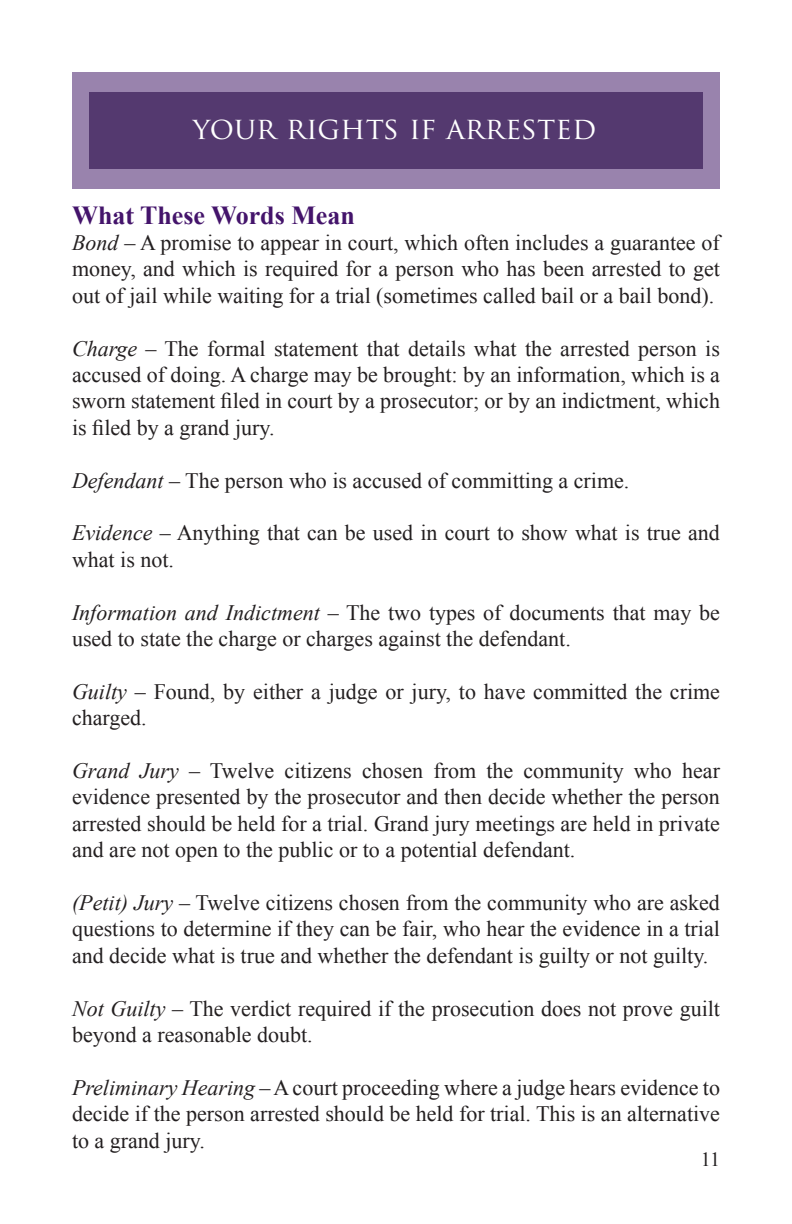
<style>
.page{position:relative;width:792px;height:1224px;background:#fff}
.page>*{position:absolute;margin:0;border:0;box-sizing:border-box;transform-origin:0 0}
.t1{font:30px "Trajan Pro";color:#fff}
.t2{font:700 26px "Times New Roman";color:#44146b}
.t3{font:22px/26.4px "Times New Roman";color:#231f20;text-align:justify}
.t4{font:20px "Times New Roman";color:#231f20}
.s1{font-style:italic}
</style>
<div class="page">
<div style="left:72px;top:72px;width:648px;height:117px;background:#9983ad"></div>
<div style="left:89px;top:92px;width:613px;height:76px;background:#54396f"></div>
<p class="t1" style="left:193px;top:109px;width:405px">YOUR RIGHTS IF ARRESTED</p>
<p class="t2" style="left:72px;top:197px;width:284px">What These Words Mean</p>
<p class="t3" style="left:72px;top:229px;width:649px"><span class="s1">Bond</span> – A promise to appear in court, which often includes a guarantee of money, and which is required for a person who has been arrested to get out of jail while waiting for a trial (sometimes called bail or a bail bond).</p>
<p class="t3" style="left:72px;top:335px;width:650px"><span class="s1">Charge</span> – The formal statement that details what the arrested person is accused of doing. A charge may be brought: by an information, which is a sworn statement filed in court by a prosecutor; or by an indictment, which is filed by a grand jury.</p>
<p class="t3" style="left:72px;top:467px;width:559px"><span class="s1">Defendant</span> – The person who is accused of committing a crime.</p>
<p class="t3" style="left:72px;top:520px;width:649px"><span class="s1">Evidence</span> – Anything that can be used in court to show what is true and what is not.</p>
<p class="t3" style="left:72px;top:599px;width:649px"><span class="s1">Information and Indictment</span> – The two types of documents that may be used to state the charge or charges against the defendant.</p>
<p class="t3" style="left:72px;top:678px;width:650px"><span class="s1">Guilty</span> – Found, by either a judge or jury, to have committed the crime charged.</p>
<p class="t3" style="left:72px;top:757px;width:649px"><span class="s1">Grand Jury</span> – Twelve citizens chosen from the community who hear evidence presented by the prosecutor and then decide whether the person arrested should be held for a trial. Grand jury meetings are held in private and are not open to the public or to a potential defendant.</p>
<p class="t3" style="left:72px;top:889px;width:649px"><span class="s1">(Petit) Jury</span> – Twelve citizens chosen from the community who are asked questions to determine if they can be fair, who hear the evidence in a trial and decide what is true and whether the defendant is guilty or not guilty.</p>
<p class="t3" style="left:72px;top:995px;width:650px"><span class="s1">Not Guilty</span> – The verdict required if the prosecution does not prove guilt beyond a reasonable doubt.</p>
<p class="t3" style="left:72px;top:1074px;width:650px"><span class="s1">Preliminary Hearing</span> – A court proceeding where a judge hears evidence to decide if the person arrested should be held for trial. This is an alternative to a grand jury.</p>
<p class="t4" style="left:701px;top:1146px;width:21px">11</p>
</div>
